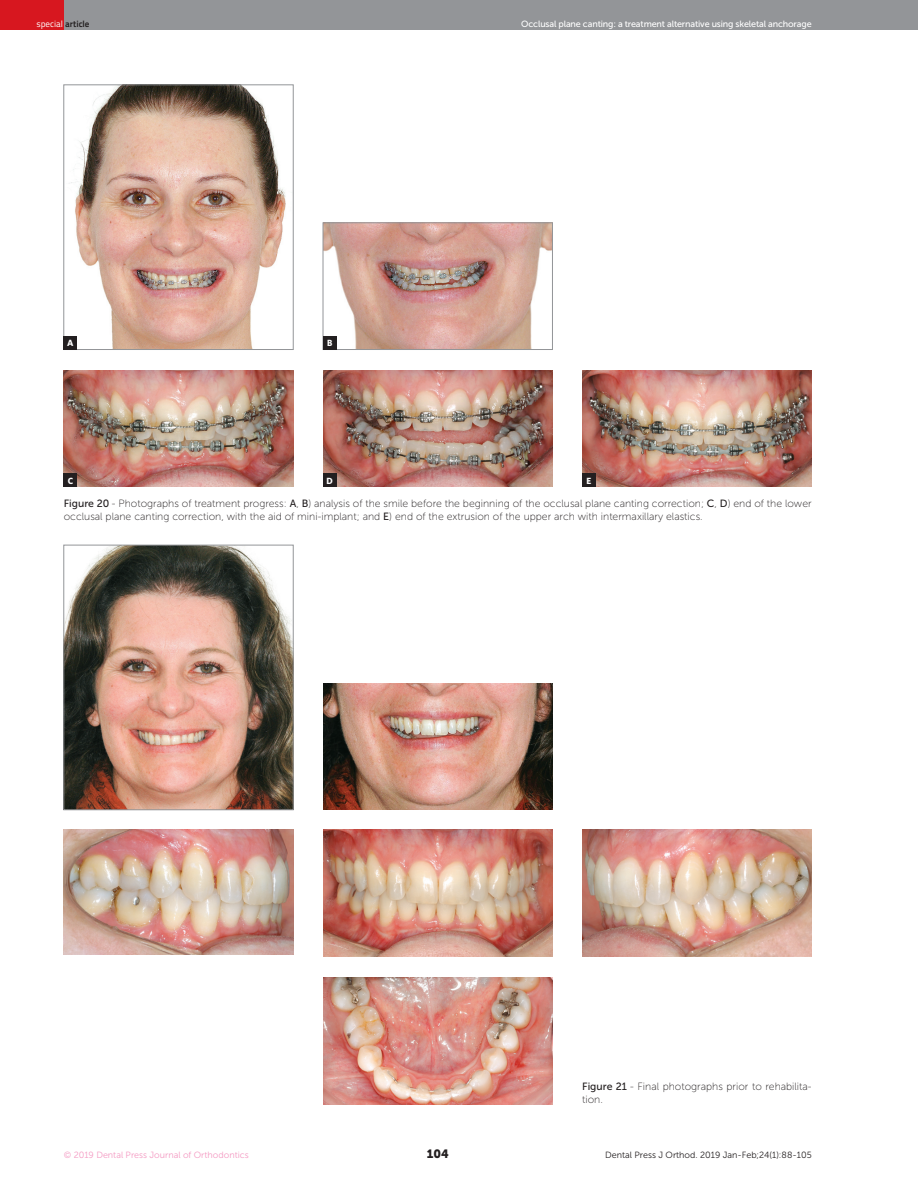
<style>
.page{position:relative;width:918px;height:1188px;background:#fff}
.page>*{position:absolute;margin:0;border:0;box-sizing:border-box;transform-origin:0 0}
.t1{font:12px "Museo Sans 900";color:#231f20}
.t2{font:10.5px/12.6px "Museo Sans 100";color:#231f20}
.t3{font:9px "Museo Sans 500";letter-spacing:-.015em;color:#fff}
.t4{font:9px "Museo Sans 300";color:#231f20}
.t5{font:9px "Museo Sans 300";color:#f499c2}
.t6{font:9px "Titillium Text 22 L";color:#fff}
.t7{font:700 9px "Whitney";color:#fff}
.s1{font-weight:700;color:#231f20}
.s2{font-family:"Museo Sans 500"}
</style>
<div class="page">
<div style="left:0;top:0;width:918px;height:30px;background:#939598"></div>
<div style="left:0;top:0;width:64px;height:30px;background:#d7171f"></div>
<img style="left:65px;top:547px;width:227px;height:261px">
<div style="left:63px;top:545px;width:231px;height:265px;border:1px solid #939598"></div>
<img style="left:69px;top:86px;width:217px;height:262px">
<div style="left:63px;top:84px;width:231px;height:266px;border:1px solid #939598"></div>
<img style="left:323px;top:830px;width:229px;height:126px">
<img style="left:323px;top:683px;width:229px;height:127px">
<img style="left:323px;top:978px;width:229px;height:126px">
<img style="left:64px;top:830px;width:229px;height:124px">
<img style="left:582px;top:830px;width:230px;height:126px">
<img style="left:64px;top:371px;width:229px;height:116px">
<img style="left:323px;top:371px;width:229px;height:116px">
<img style="left:582px;top:371px;width:230px;height:116px">
<div style="left:64px;top:474px;width:13px;height:13px;background:#231f20"></div>
<div style="left:64px;top:336px;width:13px;height:13px;background:#231f20"></div>
<div style="left:323px;top:474px;width:13px;height:13px;background:#231f20"></div>
<div style="left:582px;top:474px;width:14px;height:13px;background:#231f20"></div>
<img style="left:325px;top:224px;width:226px;height:124px">
<div style="left:323px;top:222px;width:230px;height:128px;border:1px solid #939598"></div>
<div style="left:323px;top:336px;width:13px;height:13px;background:#231f20"></div>
<p class="t6" style="left:36px;top:17px;width:55px">special <span class="s1">article</span></p>
<p class="t3" style="left:521px;top:19px;width:292px">Occlusal plane canting: a treatment alternative using skeletal anchorage</p>
<p class="t7" style="left:67px;top:338px;width:8px">A</p>
<p class="t7" style="left:68px;top:475px;width:7px">C</p>
<p class="t7" style="left:327px;top:338px;width:7px">B</p>
<p class="t7" style="left:326px;top:475px;width:8px">D</p>
<p class="t7" style="left:586px;top:475px;width:6px">E</p>
<p class="t2" style="left:64px;top:498px;width:749px"><span class="s2">Figure 20</span> - Photographs of treatment progress: <span class="s2">A</span>, <span class="s2">B</span>) analysis of the smile before the beginning of the occlusal plane canting correction; <span class="s2">C</span>, <span class="s2">D</span>) end of the lower occlusal plane canting correction, with the aid of mini-implant; and <span class="s2">E</span>) end of the extrusion of the upper arch with intermaxillary elastics.</p>
<p class="t2" style="left:582px;top:1081px;width:231px"><span class="s2">Figure 21</span> - Final photographs prior to rehabilita&shy;tion.</p>
<p class="t5" style="left:64px;top:1150px;width:186px">© 2019 Dental Press Journal of Orthodontics</p>
<p class="t1" style="left:427px;top:1147px;width:24px">104</p>
<p class="t4" style="left:605px;top:1150px;width:208px">Dental Press J Orthod. 2019 Jan-Feb;24(1):88-105</p>
</div>
